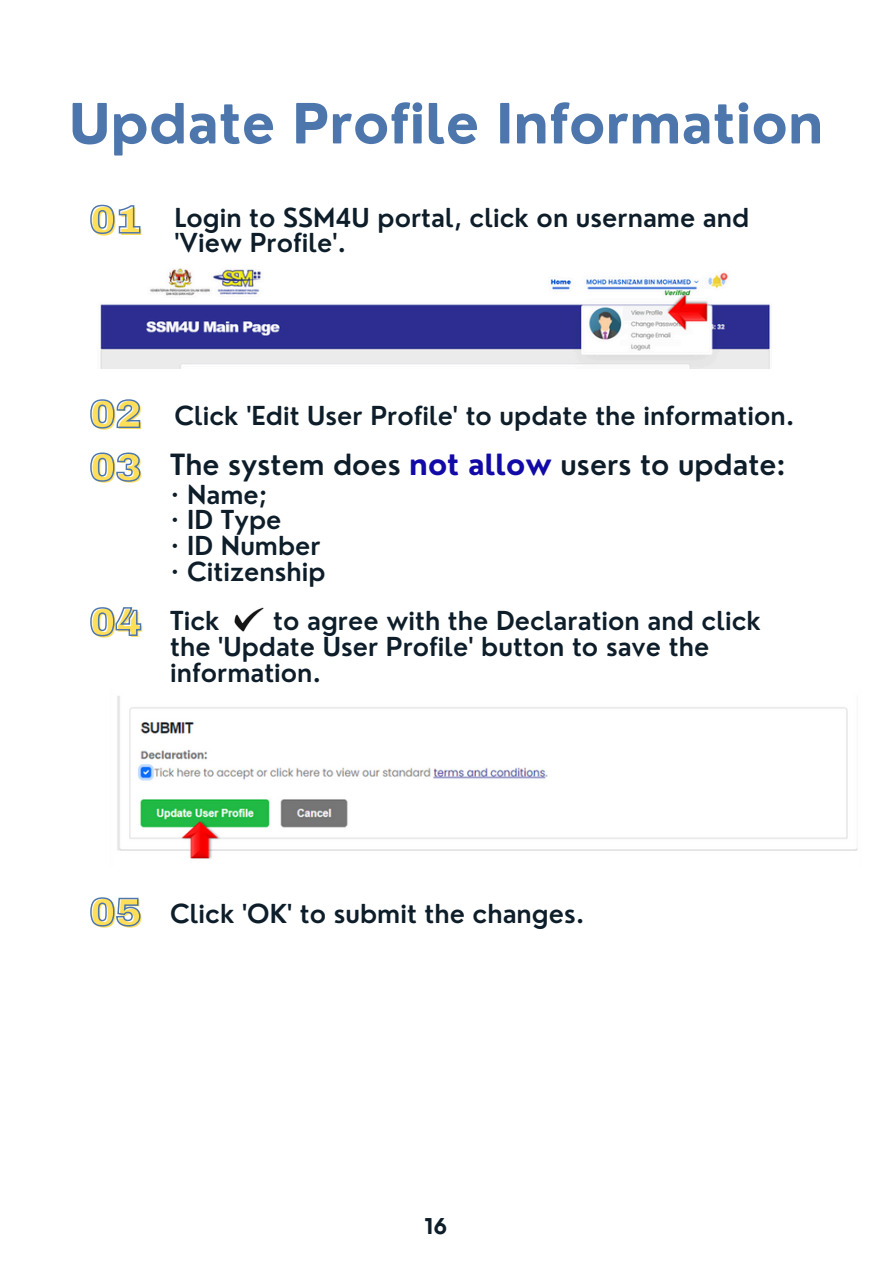
<style>
.page{position:relative;width:894px;height:1264px;background:#fff}
.page>*{position:absolute;margin:0;border:0;box-sizing:border-box;transform-origin:0 0}
.t1{font:700 54px "Nourd";color:#4d76ad}
.t2{font:600 28.5px "Nourd";color:#0d1d29}
.t3{font:600 25.5px/25.8px "Nourd";color:#0d1d29}
.t4{font:700 21.3px "Nourd";color:#0d1d29}
.s1{font-family:"Archivo";font-weight:900;font-size:39px;color:#ffde59}
.s2{font-weight:700;color:#120aa7}
</style>
<div class="page">
<img style="left:100px;top:268px;width:671px;height:100px">
<img style="left:117px;top:696px;width:741px;height:163px">
<img style="left:234px;top:607px;width:30px;height:25px">
<svg style="left:90px;top:204px;width:51px;height:30px"></svg>
<svg style="left:90px;top:399px;width:51px;height:30px"></svg>
<svg style="left:90px;top:452px;width:51px;height:30px"></svg>
<svg style="left:90px;top:607px;width:52px;height:30px"></svg>
<svg style="left:90px;top:897px;width:51px;height:30px"></svg>
<p class="t1" style="left:69px;top:89px;width:755px">Update Profile Information</p>
<h2 class="t3" style="left:174px;top:204px;width:576px;text-indent:-83px"><span class="s1">01</span> Login to SSM4U portal, click on username and 'View Profile'.</h2>
<p class="t3" style="left:91px;top:402px;width:704px"><span class="s1">02</span> Click 'Edit User Profile' to update the information.</p>
<p class="t2" style="left:91px;top:447px;width:695px"><span class="s1">03</span> The system does <span class="s2">not allow</span> users to update:</p>
<p class="t3" style="left:170px;top:481px;width:157px">· Name;<br>· ID Type<br>· ID Number · Citizenship</p>
<p class="t3" style="left:91px;top:608px;width:130px"><span class="s1">04</span> Tick</p>
<p class="t3" style="left:170px;top:608px;width:592px;text-indent:103px">to agree with the Declaration and click the 'Update User Profile' button to save the information.</p>
<p class="t3" style="left:91px;top:900px;width:495px"><span class="s1">05</span> Click 'OK' to submit the changes.</p>
<p class="t4" style="left:424px;top:1212px;width:24px">16</p>
</div>
